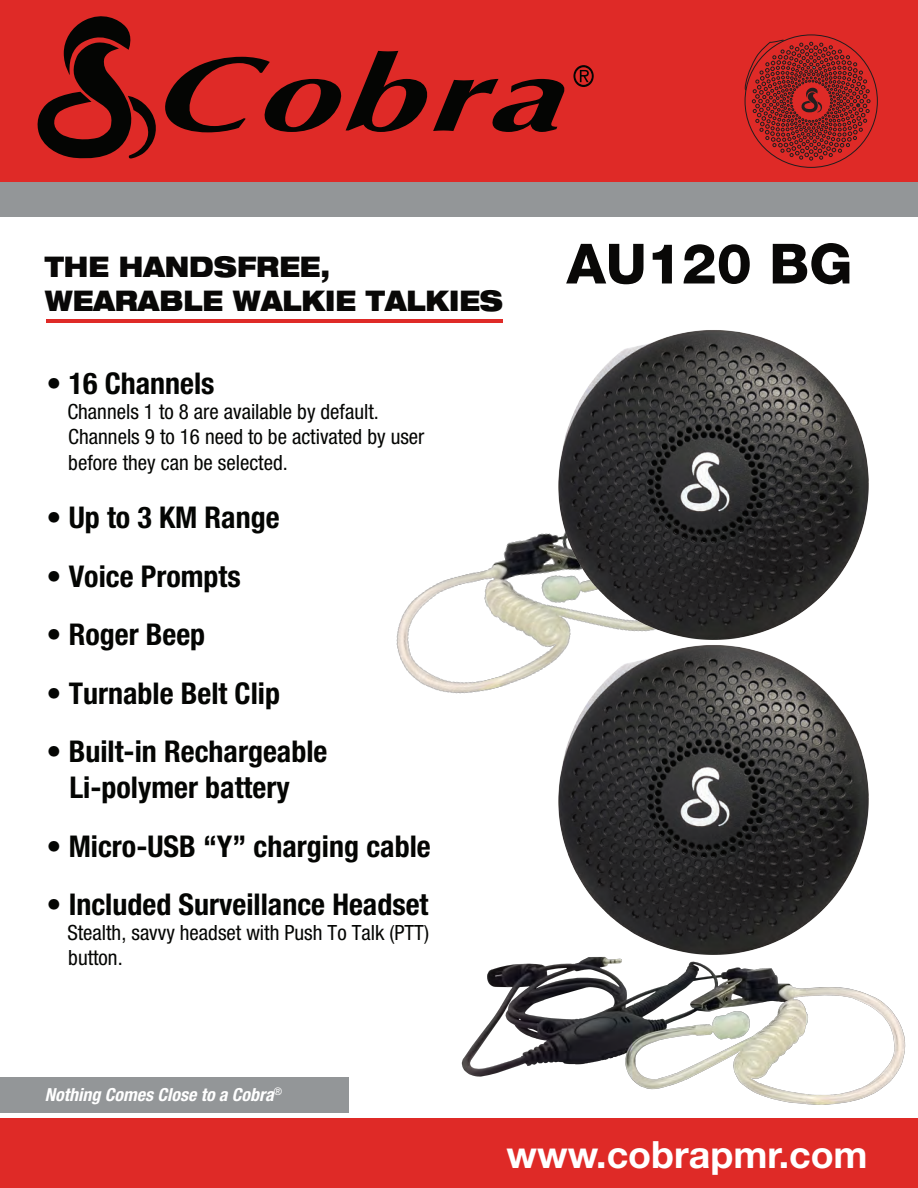
<style>
.page{position:relative;width:918px;height:1188px;background:#fff}
.page>*{position:absolute;margin:0;border:0;box-sizing:border-box;transform-origin:0 0}
.t1{font:800 55.5px "Helvetica Neue LT Std";color:#090807}
.t2{font:700 37.65px "Helvetica Neue LT Std";color:#fff}
.t3{font:700 condensed 30px/36px "Helvetica Neue LT Std";color:#040503;text-align:center}
.t4{font:900 expanded 28.5px "Helvetica Neue LT Std";color:#090807;scale:.85 1}
.t5{font:condensed 21px/25.2px "Helvetica Neue LT Std";color:#040503}
.t6{font:italic 700 condensed 18px "Helvetica Neue LT Std";color:#fff}
</style>
<div class="page">
<img style="left:396px;top:533px;width:160px;height:161px">
<img style="left:556px;top:330px;width:313px;height:608px">
<div style="left:0;top:0;width:918px;height:182px;background:#df2a27"></div>
<div style="left:0;top:1078px;width:349px;height:35px;background:#939698"></div>
<hr style="left:47px;top:319px;width:456px;height:4px;background:#df2a27">
<div style="left:0;top:182px;width:918px;height:35px;background:#939698"></div>
<svg style="left:37px;top:16px;width:557px;height:143px"></svg>
<svg style="left:745px;top:40px;width:125px;height:120px"></svg>
<div style="left:0;top:1119px;width:918px;height:69px;background:#df2a27"></div>
<img style="left:461px;top:938px;width:445px;height:167px">
<p class="t4" style="left:45px;top:248px;width:337px">THE HANDSFREE,</p>
<p class="t4" style="left:45px;top:282px;width:541px">WEARABLE WALKIE TALKIES</p>
<p class="t3" style="left:46px;top:365px;width:170px">• 16 Channels</p>
<p class="t5" style="left:67px;top:399px;width:359px">Channels 1 to 8 are available by default.<br>Channels 9 to 16 need to be activated by user before they can be selected.</p>
<p class="t3" style="left:46px;top:499px;width:235px">• Up to 3 KM Range</p>
<p class="t3" style="left:46px;top:557px;width:196px">• Voice Prompts</p>
<p class="t3" style="left:46px;top:616px;width:160px">• Roger Beep</p>
<p class="t3" style="left:46px;top:674px;width:235px">• Turnable Belt Clip</p>
<p class="t3" style="left:46px;top:733px;width:282px">• Built-in Rechargeable<br>Li-polymer battery</p>
<p class="t3" style="left:46px;top:827px;width:386px">• Micro-USB “Y” charging cable</p>
<p class="t3" style="left:46px;top:886px;width:383px">• Included Surveillance Headset</p>
<p class="t5" style="left:67px;top:920px;width:363px">Stealth, savvy headset with Push To Talk (PTT) button.</p>
<p class="t6" style="left:45px;top:1084px;width:239px">Nothing Comes Close to a Cobra<sup>®</sup></p>
<h1 class="t1" style="left:567px;top:231px;width:287px">AU120 BG</h1>
<p class="t2" style="left:507px;top:1131px;width:363px">www.cobrapmr.com</p>
</div>
